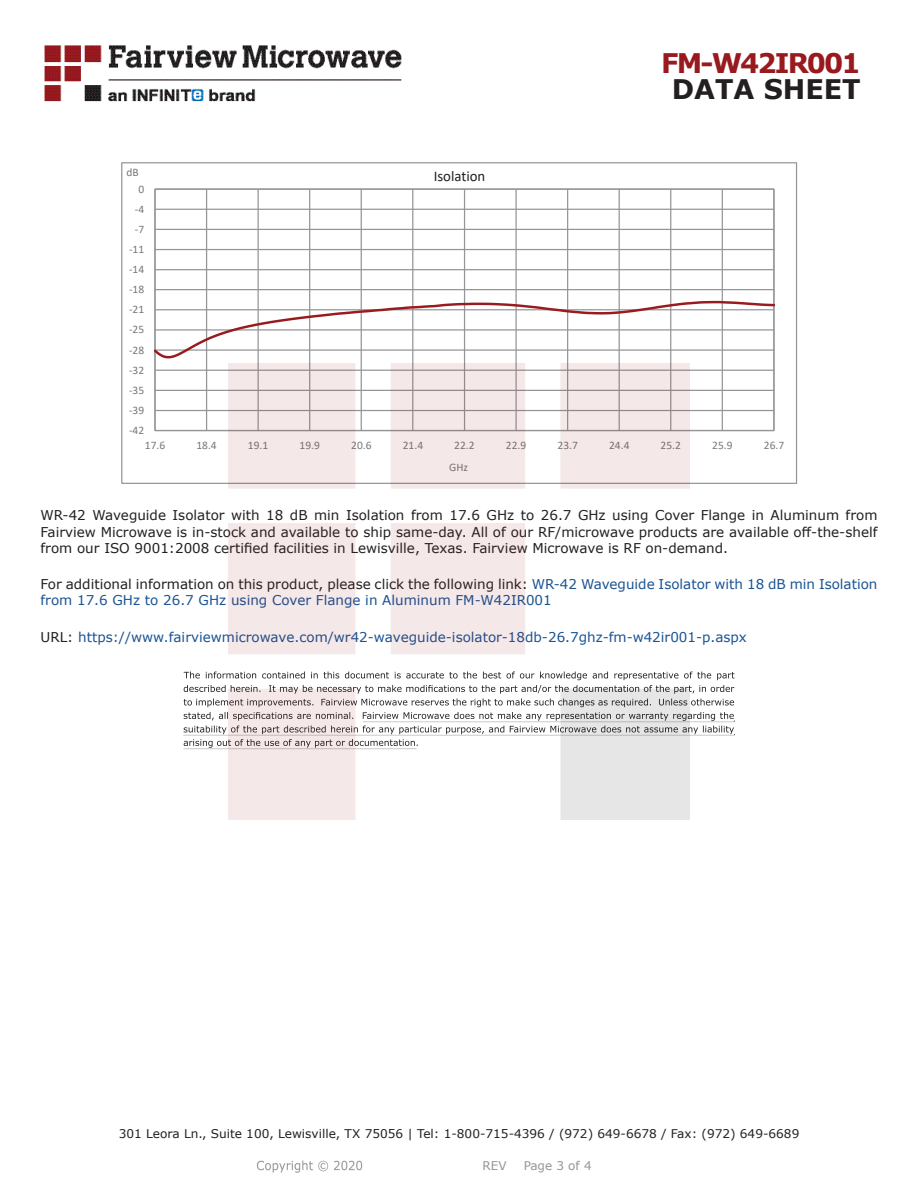
<style>
.page{position:relative;width:918px;height:1188px;background:#fff}
.page>*{position:absolute;margin:0;border:0;box-sizing:border-box;transform-origin:0 0}
.FM{font:700 27px "Verdana";letter-spacing:-.07em;color:#981a1e}
.t1{font:700 27px "Verdana";color:#231f20}
.t2{font:14.85px "Calibri";color:#231f20}
.Web_Description_Para{font:13.5px/16.2px "Verdana";color:#231f20;text-align:justify}
.Web_Description_Para-2{font:13.5px/16.2px "Verdana";color:#1a5392}
.URL_para{font:13.5px "Verdana";color:#1a5392}
.t3{font:12px "Verdana";color:#231f20}
.REV_Info{font:12px "Verdana";color:#939598}
.t4{font:11.4px "Calibri";letter-spacing:.005em;color:#76787b}
.s1{color:#231f20}
</style>
<div class="page">
<hr style="left:155px;top:410px;width:619px;height:1px;background:#939598">
<hr style="left:155px;top:390px;width:619px;height:1px;background:#939598">
<hr style="left:155px;top:370px;width:619px;height:1px;background:#939598">
<hr style="left:155px;top:289px;width:619px;height:1px;background:#939598">
<hr style="left:155px;top:269px;width:619px;height:1px;background:#939598">
<hr style="left:155px;top:249px;width:619px;height:1px;background:#939598">
<hr style="left:155px;top:229px;width:619px;height:1px;background:#939598">
<hr style="left:155px;top:209px;width:619px;height:1px;background:#939598">
<hr style="left:206px;top:189px;width:1px;height:242px;background:#939598">
<hr style="left:258px;top:189px;width:1px;height:242px;background:#939598">
<hr style="left:309px;top:189px;width:1px;height:242px;background:#939598">
<hr style="left:361px;top:189px;width:1px;height:242px;background:#939598">
<hr style="left:412px;top:189px;width:1px;height:242px;background:#939598">
<hr style="left:464px;top:189px;width:1px;height:242px;background:#939598">
<hr style="left:515px;top:189px;width:2px;height:242px;background:#939598">
<hr style="left:567px;top:189px;width:1px;height:242px;background:#939598">
<hr style="left:619px;top:189px;width:1px;height:242px;background:#939598">
<hr style="left:670px;top:189px;width:1px;height:242px;background:#939598">
<hr style="left:722px;top:189px;width:1px;height:242px;background:#939598">
<hr style="left:154px;top:189px;width:2px;height:242px;background:#939598">
<svg style="left:155px;top:300px;width:620px;height:60px"></svg>
<svg style="left:184px;top:672px;width:551px;height:76px"></svg>
<hr style="left:363px;top:721px;width:372px;height:1px;background:#231f20">
<hr style="left:183px;top:735px;width:551px;height:1px;background:#231f20">
<hr style="left:183px;top:748px;width:234px;height:1px;background:#231f20">
<img style="left:257px;top:1160px;width:106px;height:13px">
<img style="left:228px;top:364px;width:462px;height:456px">
<img style="left:44px;top:45px;width:358px;height:57px">
<p class="t4" style="left:127px;top:165px;width:14px">dB</p>
<p class="t4" style="left:138px;top:181px;width:7px">0</p>
<p class="t4" style="left:135px;top:201px;width:11px">-4</p>
<p class="t4" style="left:135px;top:221px;width:11px">-7</p>
<p class="t4" style="left:129px;top:241px;width:17px">-11</p>
<p class="t4" style="left:129px;top:261px;width:17px">-14</p>
<p class="t4" style="left:129px;top:281px;width:17px">-18</p>
<p class="t4" style="left:129px;top:302px;width:17px">-21</p>
<p class="t4" style="left:129px;top:322px;width:17px">-25</p>
<p class="t4" style="left:129px;top:342px;width:17px">-28</p>
<p class="t4" style="left:129px;top:362px;width:17px">-32</p>
<p class="t4" style="left:129px;top:382px;width:17px">-35</p>
<p class="t4" style="left:129px;top:402px;width:17px">-39</p>
<p class="t4" style="left:129px;top:422px;width:17px">-42</p>
<p class="t2" style="left:434px;top:166px;width:53px">Isolation</p>
<p class="FM" style="left:661px;top:44px;width:201px">FM-W42IR001</p>
<p class="t1" style="left:672px;top:70px;width:191px">DATA SHEET</p>
<p class="t4" style="left:145px;top:437px;width:22px">17.6</p>
<p class="t4" style="left:196px;top:437px;width:22px">18.4</p>
<p class="t4" style="left:248px;top:437px;width:22px">19.1</p>
<p class="t4" style="left:300px;top:437px;width:22px">19.9</p>
<p class="t4" style="left:351px;top:437px;width:22px">20.6</p>
<p class="t4" style="left:403px;top:437px;width:22px">21.4</p>
<p class="t4" style="left:454px;top:437px;width:22px">22.2</p>
<p class="t4" style="left:506px;top:437px;width:22px">22.9</p>
<p class="t4" style="left:557px;top:437px;width:22px">23.7</p>
<p class="t4" style="left:609px;top:437px;width:22px">24.4</p>
<p class="t4" style="left:661px;top:437px;width:22px">25.2</p>
<p class="t4" style="left:712px;top:437px;width:22px">25.9</p>
<p class="t4" style="left:764px;top:437px;width:22px">26.7</p>
<p class="t4" style="left:449px;top:459px;width:20px">GHz</p>
<p class="Web_Description_Para" style="left:40px;top:507px;width:839px">WR-42 Waveguide Isolator with 18 dB min Isolation from 17.6 GHz to 26.7 GHz using Cover Flange in Aluminum from Fairview Microwave is in-stock and available to ship same-day. All of our RF/microwave products are available off-the-shelf from our ISO 9001:2008 certified facilities in Lewisville, Texas. Fairview Microwave is RF on-demand.</p>
<p class="Web_Description_Para-2" style="left:40px;top:576px;width:839px"><span class="s1">For additional information on this product, please click the following link:</span> WR-42 Waveguide Isolator with 18 dB min Isolation from 17.6 GHz to 26.7 GHz using Cover Flange in Aluminum FM-W42IR001</p>
<p class="URL_para" style="left:40px;top:628px;width:708px"><span class="s1">URL:</span> https://www.fairviewmicrowave.com/wr42-waveguide-isolator-18db-26.7ghz-fm-w42ir001-p.aspx</p>
<p class="t3" style="left:119px;top:1125px;width:682px">301 Leora Ln., Suite 100, Lewisville, TX 75056 | Tel: 1-800-715-4396 / (972) 649-6678 / Fax: (972) 649-6689</p>
<p class="REV_Info" style="left:483px;top:1157px;width:26px">REV</p>
<p class="REV_Info" style="left:524px;top:1157px;width:70px">Page 3 of 4</p>
</div>
